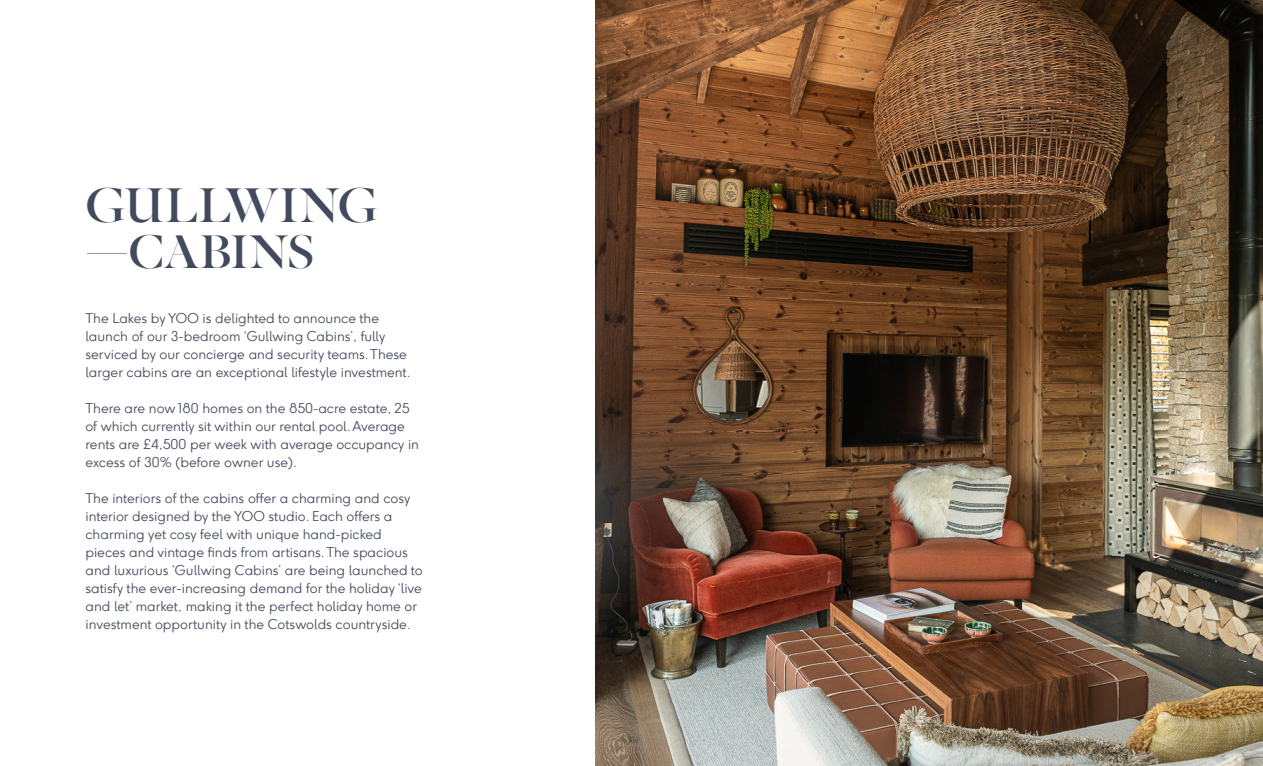
<style>
.page{position:relative;width:1263px;height:766px;background:#fff}
.page>*{position:absolute;margin:0;border:0;box-sizing:border-box;transform-origin:0 0}
.Titles{font:48px "INDEPENDENT Headline";letter-spacing:.01em;color:#424b5d}
.Titles-2{font:46.5px "INDEPENDENT Headline";letter-spacing:.01em;color:#424b5d}
.Text{font:300 13.5px/18px "F37 Ginger";color:#474d5f}
</style>
<div class="page">
<img style="left:596px;top:0;width:667px;height:765px">
<p class="Titles" style="left:85px;top:175px;width:294px">GULLWING</p>
<p class="Titles-2" style="left:85px;top:223px;width:230px">—CABINS</p>
<p class="Text" style="left:85px;top:308px;width:327px">The Lakes by YOO is delighted to announce the launch of our 3-bedroom ‘Gullwing Cabins’, fully serviced by our concierge and security teams. These larger cabins are an exceptional lifestyle investment.</p>
<p class="Text" style="left:85px;top:398px;width:335px">There are now 180 homes on the 850-acre estate, 25 of which currently sit within our rental pool. Average rents are £4,500 per week with average occupancy in excess of 30% (before owner use).</p>
<p class="Text" style="left:85px;top:488px;width:339px">The interiors of the cabins offer a charming and cosy interior designed by the YOO studio. Each offers a charming yet cosy feel with unique hand-picked pieces and vintage finds from artisans. The spacious and luxurious ‘Gullwing Cabins’ are being launched to satisfy the ever-increasing demand for the holiday ‘live and let’ market, making it the perfect holiday home or investment opportunity in the Cotswolds countryside.</p>
</div>
